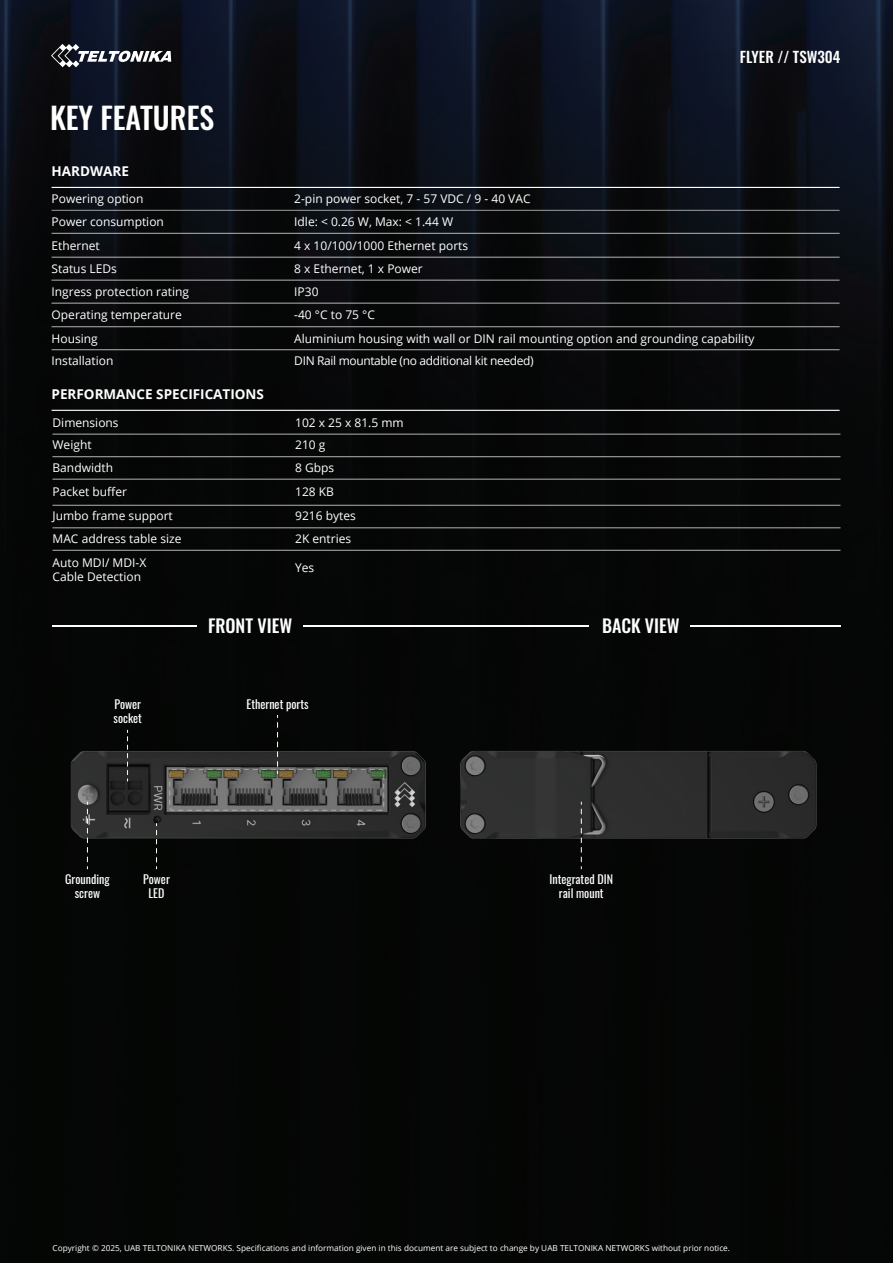
<style>
.page{position:relative;width:893px;height:1263px;background:#fff}
.page>*{position:absolute;margin:0;border:0;box-sizing:border-box;transform-origin:0 0}
.t1{font:500 30px "Oswald";color:#fff}
.t2{font:500 18px "Oswald";color:#fff}
.t3{font:500 15px "Oswald";color:#fff}
.t4{font:700 13.5px "Open Sans";color:#fff}
.t5{font:12px/14.4px "Open Sans";color:#fff}
.t6{font:12px/14.4px "Oswald";color:#fff;text-align:center}
.t7{font:12px "Open Sans";letter-spacing:-.03em;color:#fff}
.t8{font:8.25px "Open Sans";color:#fff}
</style>
<div class="page">
<img style="left:0;top:0;width:893px;height:1263px">
<svg style="left:51px;top:44px;width:120px;height:23px"></svg>
<hr style="left:52px;top:187px;width:788px;height:1px;background:#fff">
<hr style="left:52px;top:410px;width:788px;height:1px;background:#fff">
<hr style="left:52px;top:210px;width:788px;height:1px;background:#fff">
<hr style="left:52px;top:233px;width:788px;height:1px;background:#fff">
<hr style="left:52px;top:303px;width:788px;height:1px;background:#fff">
<hr style="left:52px;top:257px;width:788px;height:1px;background:#fff">
<hr style="left:52px;top:280px;width:788px;height:1px;background:#fff">
<hr style="left:52px;top:326px;width:788px;height:1px;background:#fff">
<hr style="left:52px;top:349px;width:788px;height:1px;background:#fff">
<hr style="left:52px;top:434px;width:788px;height:1px;background:#fff">
<hr style="left:52px;top:456px;width:788px;height:1px;background:#fff">
<hr style="left:52px;top:479px;width:788px;height:1px;background:#fff">
<img style="left:520px;top:505px;width:373px;height:540px">
<img style="left:0;top:505px;width:520px;height:540px">
<svg style="left:87px;top:802px;width:1px;height:67px"></svg>
<svg style="left:156px;top:823px;width:1px;height:46px"></svg>
<svg style="left:581px;top:802px;width:1px;height:67px"></svg>
<svg style="left:277px;top:715px;width:1px;height:59px"></svg>
<svg style="left:127px;top:730px;width:1px;height:51px"></svg>
<div style="left:169px;top:769px;width:215px;height:42px;border:1px dashed #fff;border-radius:3px"></div>
<h1 class="t1" style="left:50px;top:91px;width:166px">KEY FEATURES</h1>
<p class="t4" style="left:52px;top:161px;width:79px">HARDWARE</p>
<p class="t3" style="left:740px;top:44px;width:102px">FLYER // TSW304</p>
<p class="t5" style="left:52px;top:191px;width:94px">Powering option</p>
<p class="t5" style="left:294px;top:191px;width:238px">2-pin power socket, 7 - 57 VDC / 9 - 40 VAC</p>
<p class="t5" style="left:52px;top:214px;width:114px">Power consumption</p>
<p class="t5" style="left:294px;top:214px;width:160px">Idle: &lt; 0.26 W, Max: &lt; 1.44 W</p>
<p class="t5" style="left:52px;top:238px;width:50px">Ethernet</p>
<p class="t5" style="left:294px;top:238px;width:175px">4 x 10/100/1000 Ethernet ports</p>
<p class="t5" style="left:52px;top:261px;width:67px">Status LEDs</p>
<p class="t5" style="left:294px;top:261px;width:130px">8 x Ethernet, 1 x Power</p>
<p class="t5" style="left:52px;top:284px;width:139px">Ingress protection rating</p>
<p class="t5" style="left:294px;top:284px;width:26px">IP30</p>
<p class="t5" style="left:52px;top:307px;width:132px">Operating temperature</p>
<p class="t5" style="left:294px;top:307px;width:82px">-40 °C to 75 °C</p>
<p class="t5" style="left:52px;top:331px;width:48px">Housing</p>
<p class="t5" style="left:294px;top:331px;width:462px">Aluminium housing with wall or DIN rail mounting option and grounding capability</p>
<p class="t5" style="left:52px;top:353px;width:63px">Installation</p>
<p class="t7" style="left:294px;top:352px;width:241px">DIN Rail mountable (no additional kit needed)</p>
<p class="t4" style="left:52px;top:384px;width:214px">PERFORMANCE SPECIFICATIONS</p>
<p class="t5" style="left:53px;top:415px;width:68px">Dimensions</p>
<p class="t5" style="left:295px;top:415px;width:110px">102 x 25 x 81.5 mm</p>
<p class="t5" style="left:53px;top:437px;width:41px">Weight</p>
<p class="t5" style="left:295px;top:437px;width:32px">210 g</p>
<p class="t5" style="left:53px;top:460px;width:62px">Bandwidth</p>
<p class="t5" style="left:295px;top:460px;width:41px">8 Gbps</p>
<p class="t5" style="left:53px;top:508px;width:122px">Jumbo frame support</p>
<p class="t5" style="left:295px;top:508px;width:62px">9216 bytes</p>
<p class="t5" style="left:53px;top:484px;width:76px">Packet buffer</p>
<p class="t5" style="left:295px;top:484px;width:40px">128 KB</p>
<p class="t5" style="left:53px;top:531px;width:130px">MAC address table size</p>
<p class="t5" style="left:295px;top:531px;width:58px">2K entries</p>
<p class="t5" style="left:53px;top:555px;width:95px">Auto MDI/ MDI-X<br>Cable Detection</p>
<p class="t5" style="left:295px;top:560px;width:21px">Yes</p>
<h2 class="t2" style="left:208px;top:610px;width:86px">FRONT VIEW</h2>
<h2 class="t2" style="left:602px;top:610px;width:79px">BACK VIEW</h2>
<p class="t6" style="left:114px;top:695px;width:28px">Power</p>
<p class="t6" style="left:247px;top:695px;width:64px">Ethernet ports</p>
<p class="t6" style="left:114px;top:710px;width:30px">socket</p>
<p class="t6" style="left:65px;top:870px;width:46px">Grounding screw</p>
<p class="t6" style="left:143px;top:870px;width:28px">Power<br>LED</p>
<p class="t6" style="left:550px;top:870px;width:65px">Integrated DIN rail mount</p>
<p class="t8" style="left:53px;top:1242px;width:679px">Copyright © 2025, UAB TELTONIKA NETWORKS. Specifications and information given in this document are subject to change by UAB TELTONIKA NETWORKS without prior notice.</p>
</div>
